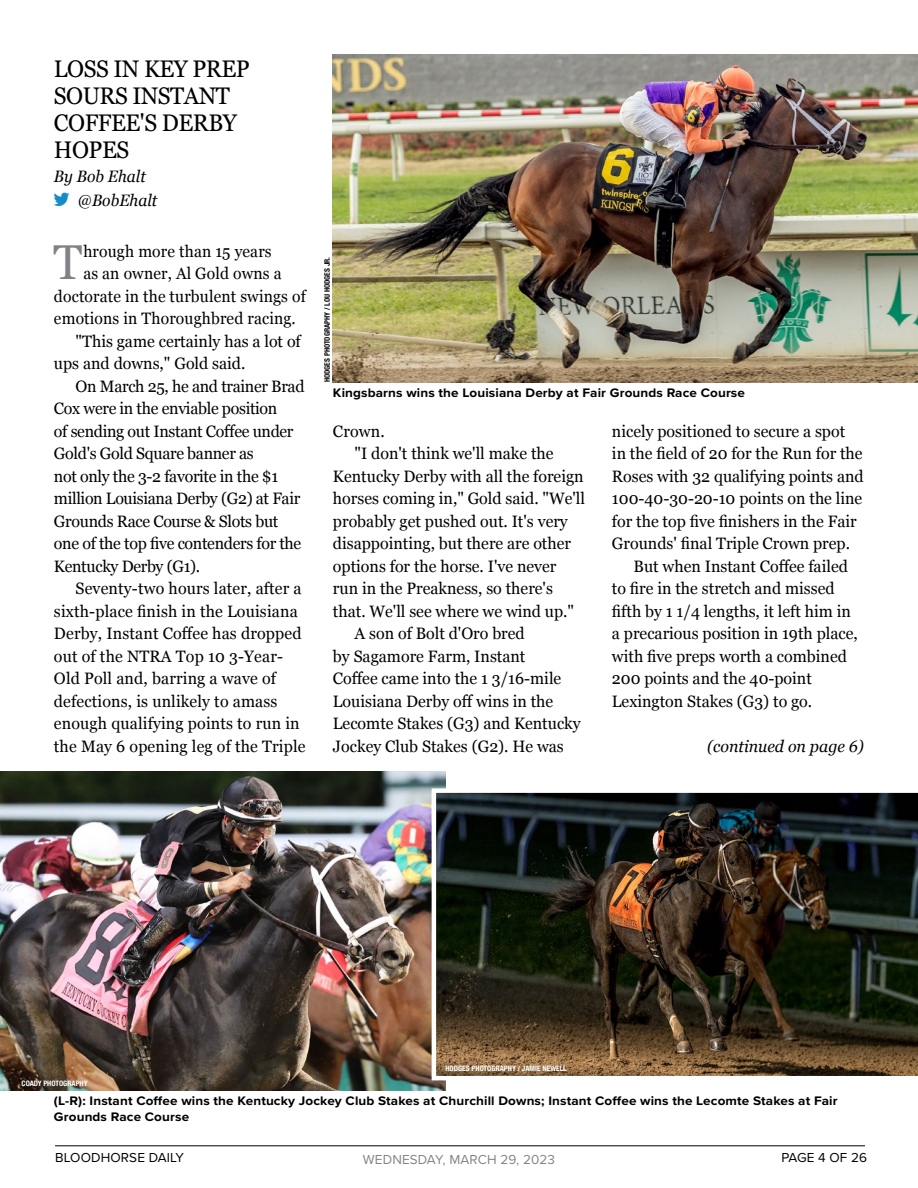
<style>
.page{position:relative;width:918px;height:1188px;background:#fff}
.page>*{position:absolute;margin:0;border:0;box-sizing:border-box;transform-origin:0 0}
.First_Paragraph{font:48.9px "Georgia";color:#808285;scale:.95 1}
.Headline{font:24px/27px "Georgia";letter-spacing:-.02em;color:#000;scale:.95 1}
.Body_Copy{font:16.5px/22.5px "Georgia";color:#000}
.Body_Copy-2{font:16.5px/22.5px "Georgia";letter-spacing:-.02em;color:#000}
.First_Paragraph-2{font:16.5px "Georgia";letter-spacing:.01em;color:#000;scale:.95 1}
.Body_Copy-3{font:italic 16.5px "Georgia";color:#000}
.Byline{font:italic 16.5px "Georgia";color:#000;scale:.95 1}
.Byline_Twitter_Handl{font:italic 16.5px "Georgia";color:#000;scale:.95 1}
.t1{font:13.5px "Proxima Nova";letter-spacing:.01em;color:#000}
.t2{font:13.5px "Proxima Nova";letter-spacing:.01em;color:#848484}
.t3{font:700 12.9px/16.2px "Proxima Nova";letter-spacing:.01em;color:#000;scale:1.05 1}
.Photo_Credit{font:700 condensed 7.5px "Helvetica Neue LT Std";color:#fff}
.Photo_Credit-2{font:700 condensed 7.5px "Helvetica Neue LT Std";color:#000}
.s1{color:#148cca}
</style>
<div class="page">
<hr style="left:55px;top:1146px;width:810px;height:1px;background:#000">
<img style="left:1px;top:772px;width:444px;height:318px">
<img style="left:432px;top:788px;width:486px;height:292px">
<img style="left:333px;top:54px;width:585px;height:328px">
<p class="Headline" style="left:54px;top:54px;width:208px">LOSS IN KEY PREP<br>SOURS INSTANT<br>COFFEE'S DERBY<br>HOPES</p>
<p class="Byline" style="left:54px;top:164px;width:98px">By Bob Ehalt</p>
<p class="Byline_Twitter_Handl" style="left:54px;top:189px;width:110px"><span class="s1">▼</span> @BobEhalt</p>
<p class="First_Paragraph" style="left:54px;top:226px;width:32px">T</p>
<p class="First_Paragraph-2" style="left:83px;top:239px;width:200px">hrough more than 15 years</p>
<p class="First_Paragraph-2" style="left:83px;top:261px;width:210px">as an owner, Al Gold owns a</p>
<p class="First_Paragraph-2" style="left:54px;top:284px;width:267px">doctorate in the turbulent swings of</p>
<p class="First_Paragraph-2" style="left:54px;top:306px;width:256px">emotions in Thoroughbred racing.</p>
<p class="Body_Copy" style="left:54px;top:329px;width:248px;text-indent:22px">"This game certainly has a lot of ups and downs," Gold said.</p>
<p class="Body_Copy-2" style="left:54px;top:374px;width:252px;text-indent:22px">On March 25, he and trainer Brad<br>Cox were in the enviable position<br>of sending out Instant Coffee under<br>Gold's Gold Square banner as<br>not only the 3-2 favorite in the $1 million Louisiana Derby (G2) at Fair<br>Grounds Race Course &amp; Slots but one of the top five contenders for the<br>Kentucky Derby (G1).</p>
<p class="Body_Copy" style="left:54px;top:576px;width:253px;text-indent:22px">Seventy-two hours later, after a sixth-place finish in the Louisiana<br>Derby, Instant Coffee has dropped out of the NTRA Top 10 3-Year-<br>Old Poll and, barring a wave of defections, is unlikely to amass enough qualifying points to run in the May 6 opening leg of the Triple</p>
<p class="Photo_Credit-2" style="left:323px;top:382px;width:127px;rotate:-90deg">HODGES PHOTOGRAPHY / LOU HODGES JR.</p>
<p class="t3" style="left:333px;top:385px;width:394px">Kingsbarns wins the Louisiana Derby at Fair Grounds Race Course</p>
<p class="Body_Copy" style="left:333px;top:419px;width:53px">Crown.</p>
<p class="Body_Copy" style="left:333px;top:441px;width:254px;text-indent:22px">"I don't think we'll make the Kentucky Derby with all the foreign horses coming in," Gold said. "We'll probably get pushed out. It's very disappointing, but there are other options for the horse. I've never run in the Preakness, so there's that. We'll see where we wind up."</p>
<p class="Body_Copy" style="left:333px;top:621px;width:249px;text-indent:22px">A son of Bolt d'Oro bred<br>by Sagamore Farm, Instant<br>Coffee came into the 1 3/16-mile<br>Louisiana Derby off wins in the<br>Lecomte Stakes (G3) and Kentucky<br>Jockey Club Stakes (G2). He was</p>
<p class="Body_Copy" style="left:612px;top:419px;width:253px">nicely positioned to secure a spot<br>in the field of 20 for the Run for the Roses with 32 qualifying points and 100-40-30-20-10 points on the line for the top five finishers in the Fair Grounds' final Triple Crown prep.</p>
<p class="Body_Copy" style="left:612px;top:554px;width:247px;text-indent:22px">But when Instant Coffee failed to fire in the stretch and missed fifth by 1 1/4 lengths, it left him in a precarious position in 19th place, with five preps worth a combined<br>200 points and the 40-point<br>Lexington Stakes (G3) to go.</p>
<p class="Body_Copy-3" style="left:707px;top:734px;width:158px">(continued on page 6)</p>
<p class="Photo_Credit" style="left:445px;top:1064px;width:123px">HODGES PHOTOGRAPHY / JAMIE NEWELL</p>
<p class="Photo_Credit" style="left:22px;top:1079px;width:68px">COADY PHOTOGRAPHY</p>
<p class="t3" style="left:54px;top:1093px;width:748px">(L-R): Instant Coffee wins the Kentucky Jockey Club Stakes at Churchill Downs; Instant Coffee wins the Lecomte Stakes at Fair<br>Grounds Race Course</p>
<p class="t1" style="left:55px;top:1147px;width:131px">BLOODHORSE DAILY</p>
<p class="t2" style="left:363px;top:1150px;width:194px">WEDNESDAY, MARCH 29, 2023</p>
<p class="t1" style="left:781px;top:1147px;width:87px">PAGE 4 OF 26</p>
</div>
